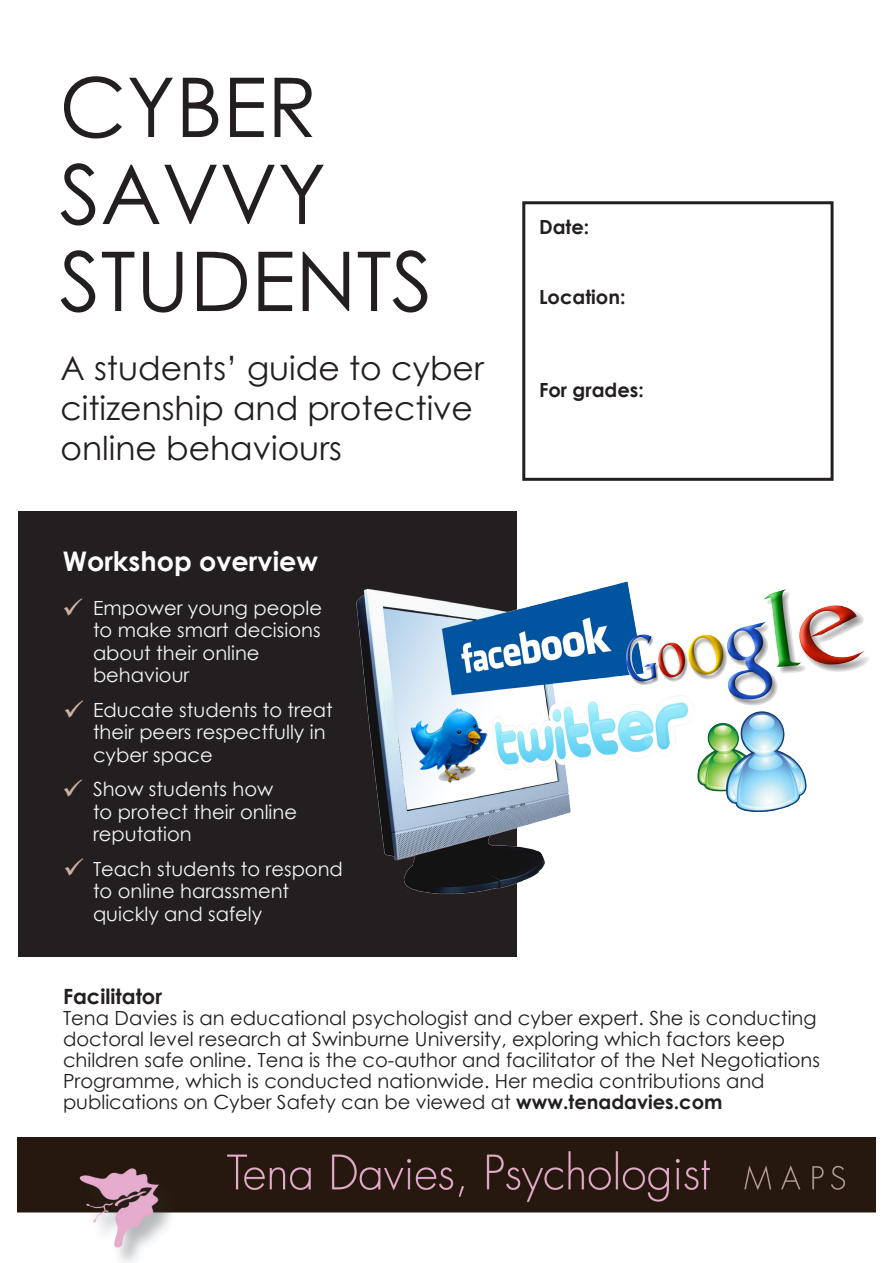
<style>
.page{position:relative;width:893px;height:1263px;background:#fff}
.page>*{position:absolute;margin:0;border:0;box-sizing:border-box;transform-origin:0 0}
.t1{font:82.5px/87px "Century Gothic";color:#231f20}
.t2{font:33px/39.6px "Century Gothic";color:#231f20}
.t3{font:700 27px "Century Gothic";color:#fff}
.t4{font:700 21px "Century Gothic";color:#231f20}
.t5{font:19.5px/21px "Century Gothic";color:#231f20}
.t6{font:19.5px/22.5px "Century Gothic";color:#f4f5f5}
.t7{font:700 19.5px "Century Gothic";color:#231f20}
.s1{font-weight:700}
</style>
<div class="page">
<div style="left:18px;top:512px;width:498px;height:445px;background:#231f20"></div>
<div style="left:522px;top:201px;width:311px;height:280px;border:3px solid #231f20"></div>
<img style="left:18px;top:1137px;width:857px;height:125px">
<img style="left:356px;top:574px;width:513px;height:326px">
<h1 class="t1" style="left:60px;top:62px;width:375px">CYBER<br>SAVVY<br>STUDENTS</h1>
<h2 class="t2" style="left:60px;top:348px;width:425px">A students’ guide to cyber citizenship and protective online behaviours</h2>
<h3 class="t3" style="left:63px;top:540px;width:257px">Workshop overview</h3>
<p class="t6" style="left:93px;top:596px;width:231px">Empower young people to make smart decisions about their online behaviour</p>
<p class="t6" style="left:93px;top:698px;width:241px">Educate students to treat their peers respectfully in cyber space</p>
<p class="t6" style="left:93px;top:778px;width:206px">Show students how to protect their online reputation</p>
<p class="t6" style="left:93px;top:857px;width:251px">Teach students to respond to online harassment quickly and safely</p>
<p class="t7" style="left:539px;top:212px;width:52px">Date:</p>
<p class="t7" style="left:539px;top:282px;width:88px">Location:</p>
<p class="t7" style="left:539px;top:376px;width:106px">For grades:</p>
<p class="t4" style="left:63px;top:981px;width:101px">Facilitator</p>
<p class="t5" style="left:63px;top:1007px;width:758px">Tena Davies is an educational psychologist and cyber expert. She is conducting doctoral level research at Swinburne University, exploring which factors keep children safe online. Tena is the co-author and facilitator of the Net Negotiations Programme, which is conducted nationwide. Her media contributions and publications on Cyber Safety can be viewed at <span class="s1">www.tenadavies.com</span></p>
</div>
